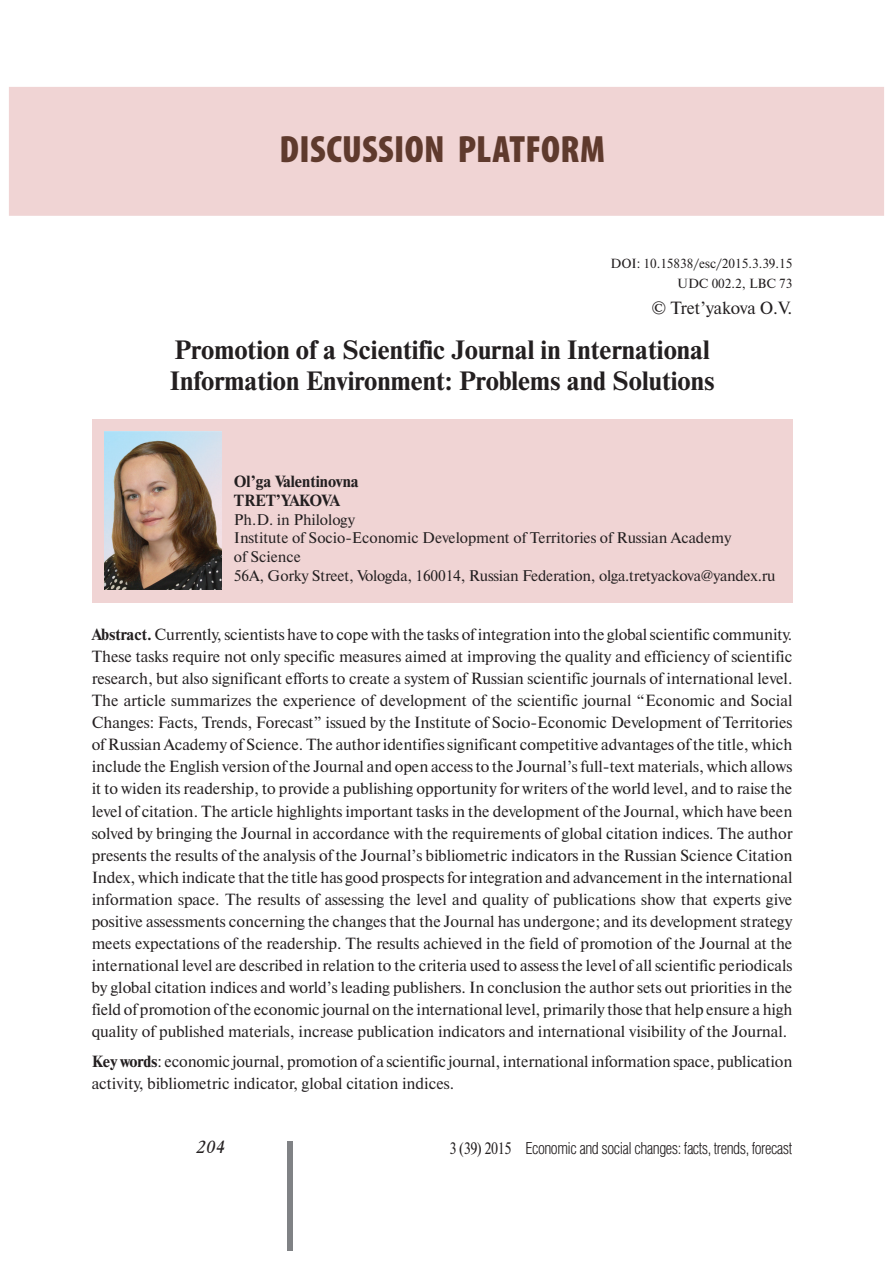
<style>
.page{position:relative;width:893px;height:1263px;background:#fff}
.page>*{position:absolute;margin:0;border:0;box-sizing:border-box;transform-origin:0 0}
.t1{font:900 condensed 38.25px "Myriad Pro";letter-spacing:.01em;color:#5f3a2d}
.t2{font:700 26.4px/31.8px "Newton C";color:#231f20}
.t3{font:17.7px "Newton C";letter-spacing:-.01em;color:#231f20}
.t4{font:italic 17.7px "Academy";color:#231f20}
.t5{font:300 16.65px "Helios Cond";letter-spacing:-.03em;color:#231f20}
.t6{font:16.2px/22px "Newton C";color:#231f20;text-align:justify}
.t7{font:700 16.2px/19.4px "Newton C";color:#231f20}
.t8{font:15.45px/18.5px "Newton C";color:#231f20}
.t9{font:13.2px/20.1px "Newton C";color:#231f20;text-align:right}
.s1{font-weight:700}
.s2{font-family:"Newton C";font-weight:400}
</style>
<div class="page">
<div style="left:287px;top:1141px;width:6px;height:109px;background:#808285"></div>
<div style="left:92px;top:419px;width:701px;height:183px;background:#f0d4d4"></div>
<div style="left:9px;top:87px;width:875px;height:129px;background:#f0d4d4"></div>
<img style="left:105px;top:432px;width:116px;height:158px">
<h1 class="t1" style="left:279px;top:136px;width:327px">DISCUSSION PLATFORM</h1>
<p class="t9" style="left:611px;top:255px;width:183px">DOI: 10.15838/esc/2015.3.39.15<br>UDC 002.2, LBC 73</p>
<p class="t3" style="left:651px;top:301px;width:142px">© Tret’yakova O.V.</p>
<h2 class="t2" style="left:169px;top:336px;width:547px">Promotion of a Scientific Journal in International<br>Information Environment: Problems and Solutions</h2>
<p class="t7" style="left:234px;top:473px;width:126px">Ol’ga Valentinovna<br>TRET’YAKOVA</p>
<p class="t8" style="left:234px;top:512px;width:543px">Ph.D. in Philology<br>Institute of Socio-Economic Development of Territories of Russian Academy<br>of Science<br>56A, Gorky Street, Vologda, 160014, Russian Federation, olga.tretyackova@yandex.ru</p>
<p class="t6" style="left:92px;top:625px;width:702px"><span class="s1">Abstract.</span> Currently, scientists have to cope with the tasks of integration into the global scientific community.<br>These tasks require not only specific measures aimed at improving the quality and efficiency of scientific research, but also significant efforts to create a system of Russian scientific journals of international level.<br>The article summarizes the experience of development of the scientific journal “Economic and Social Changes: Facts, Trends, Forecast” issued by the Institute of Socio-Economic Development of Territories of Russian Academy of Science. The author identifies significant competitive advantages of the title, which include the English version of the Journal and open access to the Journal’s full-text materials, which allows it to widen its readership, to provide a publishing opportunity for writers of the world level, and to raise the level of citation. The article highlights important tasks in the development of the Journal, which have been solved by bringing the Journal in accordance with the requirements of global citation indices. The author presents the results of the analysis of the Journal’s bibliometric indicators in the Russian Science Citation Index, which indicate that the title has good prospects for integration and advancement in the international information space. The results of assessing the level and quality of publications show that experts give positive assessments concerning the changes that the Journal has undergone; and its development strategy meets expectations of the readership. The results achieved in the field of promotion of the Journal at the international level are described in relation to the criteria used to assess the level of all scientific periodicals by global citation indices and world’s leading publishers. In conclusion the author sets out priorities in the field of promotion of the economic journal on the international level, primarily those that help ensure a high quality of published materials, increase publication indicators and international visibility of the Journal.</p>
<p class="t6" style="left:92px;top:1052px;width:702px"><span class="s1">Key words</span>: economic journal, promotion of a scientific journal, international information space, publication activity, bibliometric indicator, global citation indices.</p>
<p class="t4" style="left:196px;top:1139px;width:30px">204</p>
<p class="t5" style="left:449px;top:1143px;width:345px"><span class="s2">3 (39) 2015</span> Economic and social changes: facts, trends, forecast</p>
</div>
